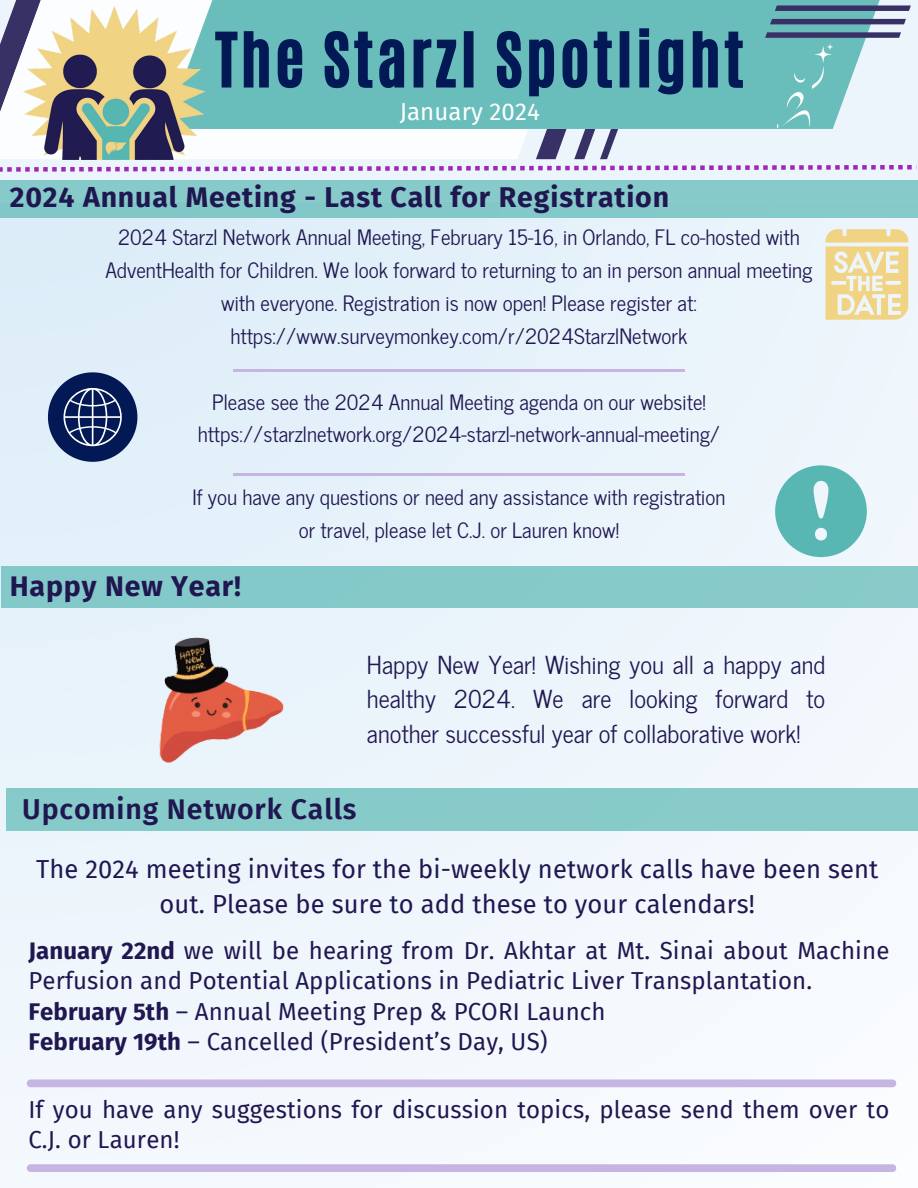
<style>
.page{position:relative;width:918px;height:1188px;background:#fff}
.page>*{position:absolute;margin:0;border:0;box-sizing:border-box;transform-origin:0 0}
.t1{font:63.3px "CA Generated";letter-spacing:.05em;color:#031955}
.t2{font:700 28.5px "Fira Sans";letter-spacing:.03em;color:#201751}
.t3{font:600 28.5px "Fira Sans";letter-spacing:.03em;color:#201751}
.t4{font:25.5px/34.8px "Fira Sans";letter-spacing:.005em;color:#201751;text-align:center}
.t5{font:24.6px/34.3px "News Cycle";color:#201751;text-align:justify}
.t6{font:24px/30.3px "Fira Sans";letter-spacing:.005em;color:#201751}
.t7{font:24px "Fira Sans";letter-spacing:.005em;color:#fff}
.t8{font:21px/33.2px "News Cycle";color:#201751;text-align:center}
.s1{font-weight:700}
</style>
<div class="page">
<div style="left:0;top:0;width:918px;height:201px;background:#ecf5fb"></div>
<svg style="left:0;top:0;width:528px;height:159px;fill:#fcfdfe"></svg>
<svg style="left:536px;top:129px;width:31px;height:30px"></svg>
<svg style="left:574px;top:129px;width:44px;height:30px"></svg>
<div style="left:165px;top:0;width:718px;height:129px;background:#69bebb"></div>
<svg style="left:775px;top:5px;width:135px;height:6px"></svg>
<svg style="left:770px;top:19px;width:136px;height:5px"></svg>
<svg style="left:765px;top:32px;width:136px;height:6px"></svg>
<img style="left:10px;top:6px;width:201px;height:153px">
<svg style="left:0;top:165px;width:912px;height:7px"></svg>
<div style="left:0;top:180px;width:918px;height:38px;background:#86cac9"></div>
<img style="left:778px;top:43px;width:55px;height:86px">
<svg style="left:825px;top:229px;width:83px;height:91px;background:#efdda9"></svg>
<div style="left:27px;top:1079px;width:869px;height:8px;background:#c6b4e3;border-radius:4px"></div>
<div style="left:27px;top:1164px;width:869px;height:8px;background:#c6b4e3;border-radius:4px"></div>
<img style="left:129px;top:625px;width:164px;height:148px">
<div style="left:1px;top:566px;width:917px;height:42px;background:#85c9c9"></div>
<div style="left:6px;top:788px;width:912px;height:43px;background:#87cac9"></div>
<svg style="left:48px;top:372px;width:89px;height:90px;background:#4b5d89"></svg>
<svg style="left:775px;top:465px;width:92px;height:92px;background:#82c8c7"></svg>
<hr style="left:233px;top:369px;width:451px;height:2px;background:#c6b4e3">
<hr style="left:233px;top:473px;width:451px;height:2px;background:#c6b4e3">
<p class="t1" style="left:216px;top:14px;width:530px">The Starzl Spotlight</p>
<h2 class="t7" style="left:400px;top:97px;width:142px">January 2024</h2>
<p class="t2" style="left:10px;top:180px;width:661px">2024 Annual Meeting - Last Call for Registration</p>
<h3 class="t8" style="left:105px;top:219px;width:709px">2024 Starzl Network Annual Meeting, February 15-16, in Orlando, FL co-hosted with AdventHealth for Children. We look forward to returning to an in person annual meeting with everyone. Registration is now open! Please register at: https://www.surveymonkey.com/r/2024StarzlNetwork</h3>
<p class="t8" style="left:212px;top:384px;width:495px">Please see the 2024 Annual Meeting agenda on our website!</p>
<p class="t8" style="left:198px;top:417px;width:524px">https://starzlnetwork.org/2024-starzl-network-annual-meeting/</p>
<p class="t8" style="left:193px;top:480px;width:534px;line-height:32.7px">If you have any questions or need any assistance with registration or travel, please let C.J. or Lauren know!</p>
<p class="t2" style="left:10px;top:570px;width:233px">Happy New Year!</p>
<p class="t5" style="left:367px;top:646px;width:460px">Happy New Year! Wishing you all a happy and healthy 2024. We are looking forward to another successful year of collaborative work!</p>
<h1 class="t3" style="left:22px;top:792px;width:336px">Upcoming Network Calls</h1>
<p class="t4" style="left:36px;top:852px;width:844px">The 2024 meeting invites for the bi-weekly network calls have been sent out. Please be sure to add these to your calendars!</p>
<p class="t6" style="left:28px;top:936px;width:862px"><span class="s1">January 22nd</span> we will be hearing from Dr. Akhtar at Mt. Sinai about Machine Perfusion and Potential Applications in Pediatric Liver Transplantation.<br><span class="s1">February 5th</span> – Annual Meeting Prep &amp; PCORI Launch<br><span class="s1">February 19th</span> – Cancelled (President’s Day, US)</p>
<p class="t6" style="left:28px;top:1095px;width:862px">If you have any suggestions for discussion topics, please send them over to<br>C.J. or Lauren!</p>
</div>
